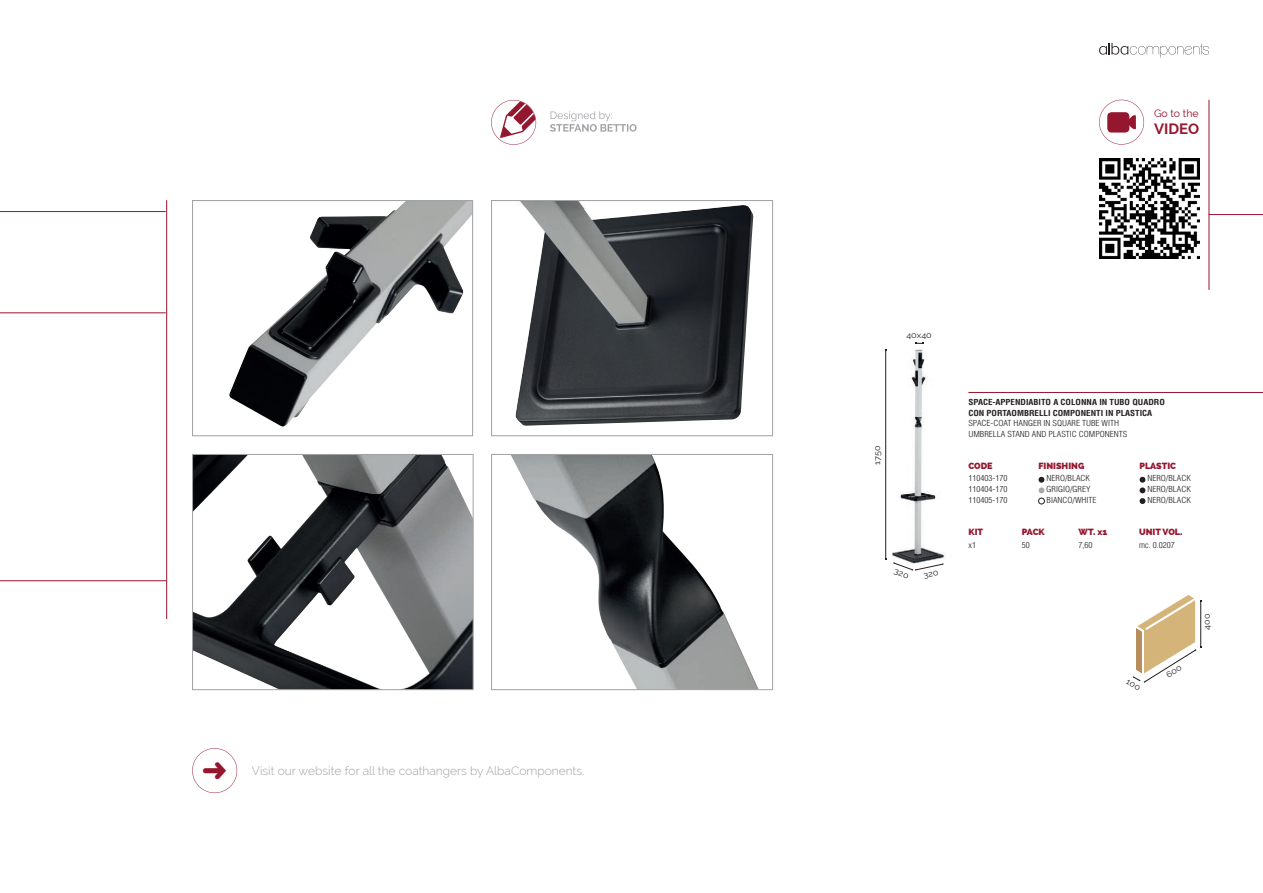
<style>
.page{position:relative;width:1263px;height:893px;background:#fff}
.page>*{position:absolute;margin:0;border:0;box-sizing:border-box;transform-origin:0 0}
.t1{font:700 15px "Raleway";color:#95162f}
.t2{font:300 12px "Raleway";color:#a1a1a5}
.t3{font:10.5px "Raleway";color:#95162f}
.t4{font:800 9px "Raleway";color:#95162f}
.t5{font:300 condensed 8.1px "Helvetica";color:#231f20;scale:1.11 1}
.t6{font:700 condensed 8.1px "Helvetica";color:#231f20;scale:1.11 1}
.t7{font:8.1px "Raleway";color:#231f20;scale:1.11 1}
</style>
<div class="page">
<svg style="left:1099px;top:43px;width:110px;height:15px"></svg>
<img style="left:511px;top:456px;width:247px;height:232px">
<div style="left:491px;top:454px;width:282px;height:236px;border:1px solid #a1a1a5"></div>
<img style="left:194px;top:456px;width:277px;height:232px">
<div style="left:192px;top:454px;width:281px;height:236px;border:1px solid #a1a1a5"></div>
<img style="left:515px;top:202px;width:238px;height:224px">
<div style="left:491px;top:200px;width:282px;height:236px;border:1px solid #a1a1a5"></div>
<img style="left:229px;top:202px;width:242px;height:225px">
<div style="left:192px;top:200px;width:281px;height:236px;border:1px solid #a1a1a5"></div>
<svg style="left:491px;top:100px;width:45px;height:45px"></svg>
<svg style="left:550px;top:111px;width:87px;height:21px"></svg>
<hr style="left:0;top:580px;width:166px;height:1px;background:#95162f">
<hr style="left:0;top:312px;width:166px;height:1px;background:#95162f">
<hr style="left:0;top:211px;width:166px;height:1px;background:#95162f">
<hr style="left:1208px;top:214px;width:55px;height:1px;background:#95162f">
<hr style="left:166px;top:200px;width:1px;height:419px;background:#95162f">
<svg style="left:1038px;top:477px;width:6px;height:27px"></svg>
<svg style="left:1139px;top:477px;width:6px;height:27px"></svg>
<img style="left:891px;top:349px;width:55px;height:216px">
<hr style="left:885px;top:350px;width:1px;height:209px;background:#231f20">
<hr style="left:968px;top:392px;width:295px;height:1px;background:#95162f">
<svg style="left:1099px;top:100px;width:45px;height:45px"></svg>
<img style="left:1099px;top:158px;width:100px;height:100px">
<hr style="left:1208px;top:100px;width:1px;height:190px;background:#95162f">
<svg style="left:893px;top:562px;width:50px;height:9px"></svg>
<svg style="left:1132px;top:595px;width:69px;height:88px"></svg>
<svg style="left:192px;top:748px;width:45px;height:45px"></svg>
<p class="t2" style="left:252px;top:764px;width:334px">Visit our website for all the coathangers by AlbaComponents.</p>
<p class="t3" style="left:1154px;top:107px;width:46px">Go to the</p>
<p class="t1" style="left:1154px;top:120px;width:47px">VIDEO</p>
<p class="t7" style="left:906px;top:330px;width:24px">40x40</p>
<p class="t7" style="left:873px;top:465px;width:19px;rotate:-90deg">1750</p>
<p class="t6" style="left:968px;top:397px;width:178px">SPACE-APPENDIABITO A COLONNA IN TUBO QUADRO</p>
<p class="t6" style="left:968px;top:408px;width:167px">CON PORTAOMBRELLI COMPONENTI IN PLASTICA</p>
<p class="t5" style="left:968px;top:418px;width:137px">SPACE-COAT HANGER IN SQUARE TUBE WITH</p>
<p class="t5" style="left:968px;top:429px;width:145px">UMBRELLA STAND AND PLASTIC COMPONENTS</p>
<p class="t5" style="left:968px;top:473px;width:37px">110403-170</p>
<p class="t5" style="left:968px;top:484px;width:37px">110404-170</p>
<p class="t5" style="left:968px;top:495px;width:37px">110405-170</p>
<p class="t5" style="left:968px;top:540px;width:8px">x1</p>
<p class="t5" style="left:1022px;top:540px;width:9px">50</p>
<p class="t5" style="left:1079px;top:540px;width:14px">7,60</p>
<p class="t5" style="left:1139px;top:540px;width:33px">mc. 0.0207</p>
<p class="t4" style="left:1038px;top:460px;width:47px">FINISHING</p>
<p class="t4" style="left:1139px;top:460px;width:38px">PLASTIC</p>
<p class="t4" style="left:968px;top:460px;width:26px">CODE</p>
<p class="t5" style="left:1147px;top:473px;width:41px">NERO/BLACK</p>
<p class="t5" style="left:1147px;top:484px;width:41px">NERO/BLACK</p>
<p class="t5" style="left:1147px;top:495px;width:41px">NERO/BLACK</p>
<p class="t5" style="left:1046px;top:473px;width:41px">NERO/BLACK</p>
<p class="t5" style="left:1046px;top:484px;width:41px">GRIGIO/GREY</p>
<p class="t5" style="left:1046px;top:495px;width:47px">BIANCO/WHITE</p>
<p class="t4" style="left:968px;top:527px;width:16px">KIT</p>
<p class="t4" style="left:1022px;top:527px;width:24px">PACK</p>
<p class="t4" style="left:1079px;top:527px;width:30px">WT. x1</p>
<p class="t4" style="left:1139px;top:527px;width:45px">UNIT VOL.</p>
<p class="t7" style="left:1202px;top:630px;width:16px;rotate:-90deg">400</p>
</div>
